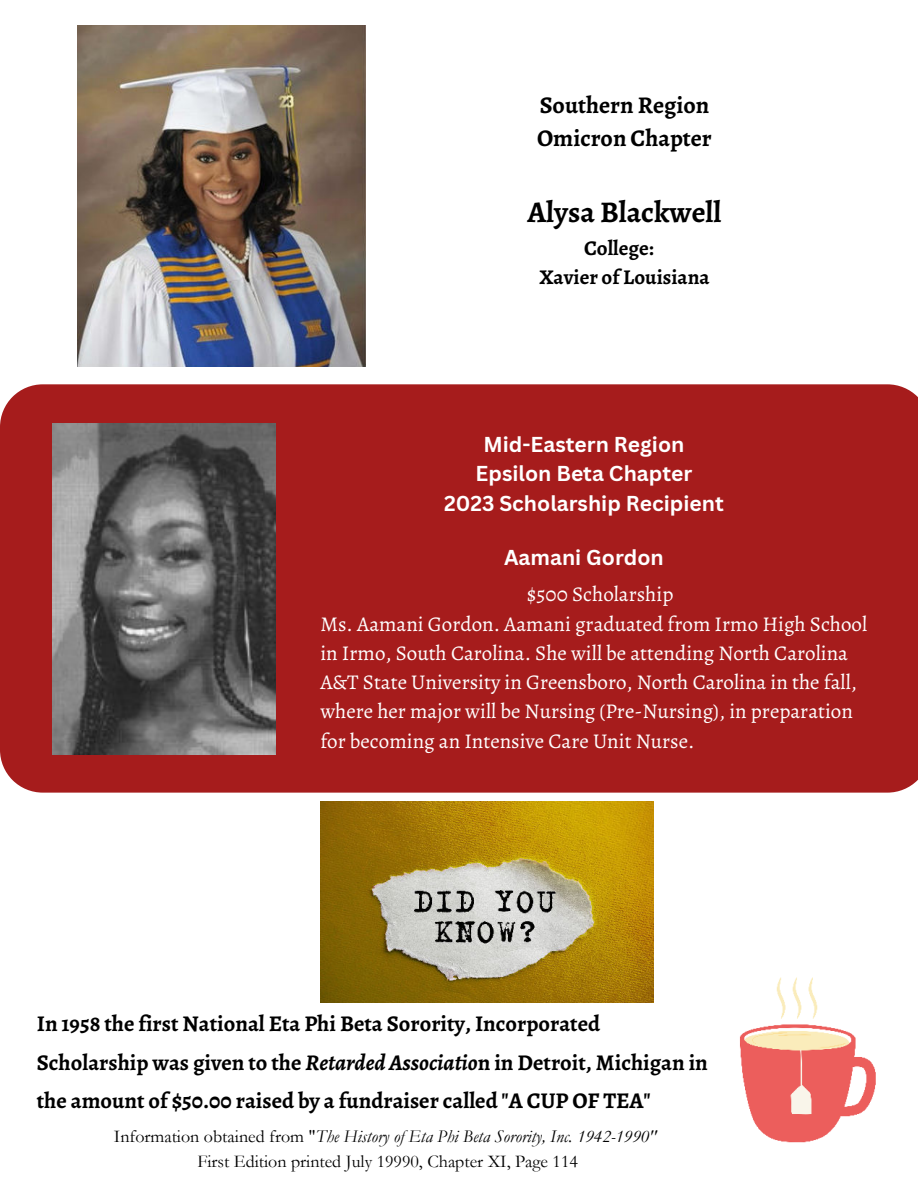
<style>
.page{position:relative;width:918px;height:1188px;background:#fff}
.page>*{position:absolute;margin:0;border:0;box-sizing:border-box;transform-origin:0 0}
.t1{font:700 30px "Alegreya";color:#000}
.t2{font:700 24px/32.7px "Alegreya";color:#000}
.t3{font:700 22.5px/38.2px "Alegreya";color:#000}
.t4{font:21px/29.2px "Alegreya";color:#fff}
.t5{font:700 21px/29.2px "Canva Sans";color:#fff;text-align:center}
.t6{font:700 21px/29.2px "Alegreya";color:#000;text-align:center}
.t7{font:18px/24.8px "Garamond";color:#000;text-align:center}
.s1{font-style:italic}
</style>
<div class="page">
<img style="left:77px;top:25px;width:288px;height:341px">
<div style="left:0;top:384px;width:918px;height:409px;background:#a61c1c"></div>
<img style="left:53px;top:423px;width:223px;height:332px">
<img style="left:320px;top:801px;width:333px;height:202px">
<img style="left:740px;top:977px;width:136px;height:166px">
<p class="t2" style="left:537px;top:88px;width:176px">Southern Region<br>Omicron Chapter</p>
<h1 class="t1" style="left:528px;top:191px;width:195px">Alysa Blackwell</h1>
<p class="t6" style="left:539px;top:233px;width:172px">College:<br>Xavier of Louisiana</p>
<p class="t5" style="left:444px;top:430px;width:281px">Mid-Eastern Region<br>Epsilon Beta Chapter<br>2023 Scholarship Recipient</p>
<p class="t5" style="left:504px;top:543px;width:161px">Aamani Gordon</p>
<p class="t4" style="left:320px;top:580px;width:548px;text-indent:207px">$500 Scholarship<br>Ms. Aamani Gordon. Aamani graduated from Irmo High School in Irmo, South Carolina. She will be attending North Carolina A&amp;T State University in Greensboro, North Carolina in the fall, where her major will be Nursing (Pre-Nursing), in preparation for becoming an Intensive Care Unit Nurse.</p>
<p class="t3" style="left:37px;top:1004px;width:673px">In 1958 the first National Eta Phi Beta Sorority, Incorporated<br>Scholarship was given to the <span class="s1">Retarded Associatio</span>n in Detroit, Michigan in the amount of $50.00 raised by a fundraiser called "A CUP OF TEA"</p>
<p class="t7" style="left:114px;top:1124px;width:544px">Information obtained from "<span class="s1">The History of Eta Phi Beta Sorority, Inc. 1942-1990"<br></span>First Edition printed July 19990, Chapter XI, Page 114</p>
</div>
